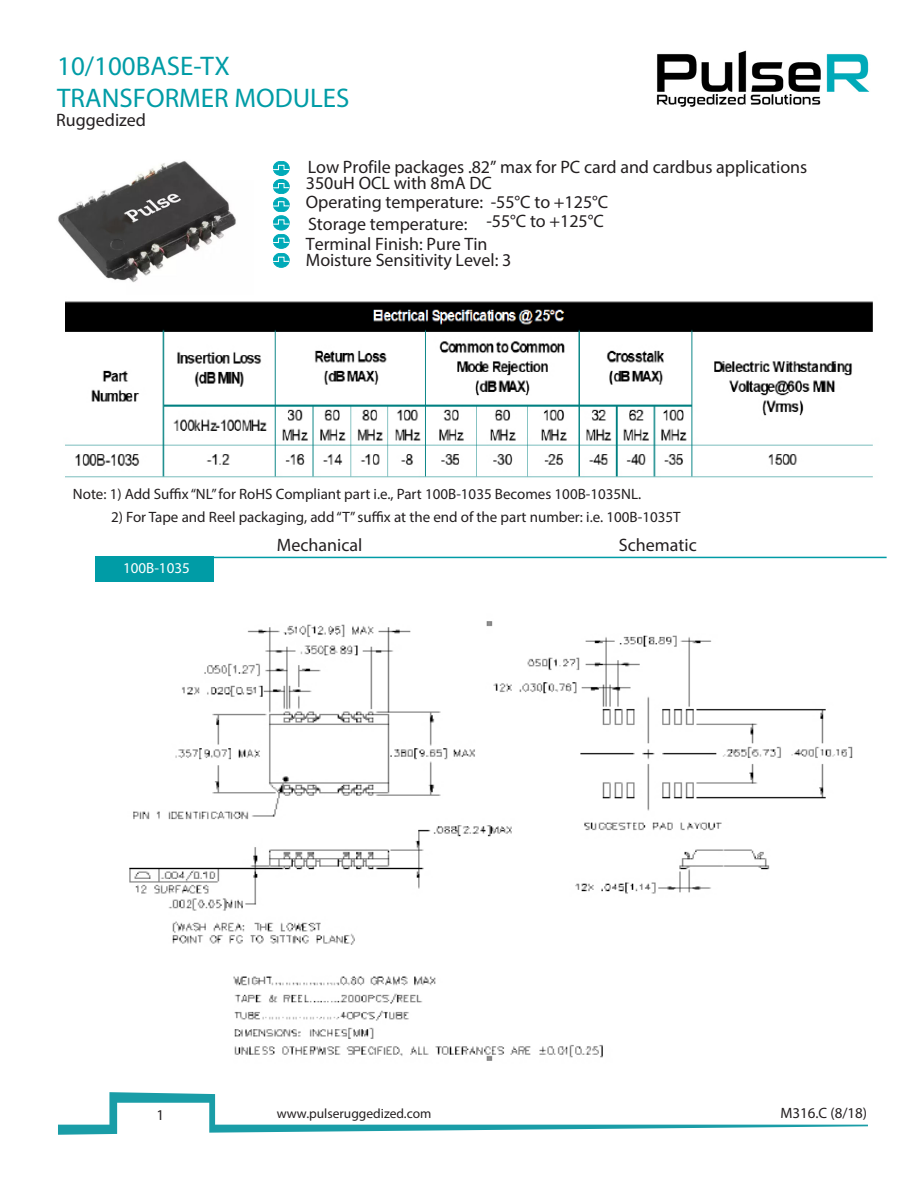
<style>
.page{position:relative;width:918px;height:1188px;background:#fff}
.page>*{position:absolute;margin:0;border:0;box-sizing:border-box;transform-origin:0 0}
.t1{font:27px "Myriad Pro";color:#009ca6}
.t2{font:18px "Myriad Pro";letter-spacing:-.005em;color:#231f20}
.t3{font:15px "Myriad Pro";color:#231f20}
.t4{font:15px "Myriad Pro";color:#fff}
.t5{font:13.5px "Myriad Pro";color:#231f20}
</style>
<div class="page">
<img style="left:65px;top:301px;width:808px;height:177px">
<svg style="left:58px;top:1092px;width:810px;height:43px"></svg>
<div style="left:96px;top:557px;width:118px;height:25px;background:#009ca6"></div>
<hr style="left:205px;top:557px;width:682px;height:1px;background:#009ca6">
<svg style="left:273px;top:161px;width:17px;height:15px"></svg>
<svg style="left:273px;top:161px;width:16px;height:14px"></svg>
<div style="left:273px;top:161px;width:16px;height:15px;border:1px solid #00aab8;border-radius:50%"></div>
<svg style="left:273px;top:165px;width:16px;height:5px"></svg>
<svg style="left:273px;top:179px;width:17px;height:15px"></svg>
<div style="left:273px;top:179px;width:16px;height:15px;background:#00aab8;border-radius:50%"></div>
<div style="left:273px;top:179px;width:16px;height:15px;border:1px solid #00aab8;border-radius:50%"></div>
<svg style="left:273px;top:183px;width:16px;height:6px"></svg>
<svg style="left:273px;top:197px;width:17px;height:15px"></svg>
<div style="left:273px;top:198px;width:16px;height:14px;background:#00aab8;border-radius:50%"></div>
<div style="left:273px;top:198px;width:16px;height:14px;border:1px solid #00aab8;border-radius:50%"></div>
<svg style="left:273px;top:201px;width:16px;height:6px"></svg>
<svg style="left:273px;top:253px;width:17px;height:15px"></svg>
<div style="left:273px;top:253px;width:16px;height:14px;background:#00aab8;border-radius:50%"></div>
<div style="left:273px;top:253px;width:16px;height:14px;border:1px solid #00aab8;border-radius:50%"></div>
<svg style="left:273px;top:256px;width:16px;height:6px"></svg>
<svg style="left:273px;top:215px;width:17px;height:16px"></svg>
<div style="left:273px;top:216px;width:16px;height:14px;background:#00aab8;border-radius:50%"></div>
<div style="left:273px;top:216px;width:16px;height:14px;border:1px solid #00aab8;border-radius:50%"></div>
<svg style="left:273px;top:219px;width:16px;height:6px"></svg>
<svg style="left:273px;top:234px;width:17px;height:15px"></svg>
<div style="left:273px;top:234px;width:16px;height:14px;background:#00aab8;border-radius:50%"></div>
<div style="left:273px;top:234px;width:16px;height:14px;border:1px solid #00aab8;border-radius:50%"></div>
<svg style="left:273px;top:237px;width:16px;height:6px"></svg>
<img style="left:58px;top:161px;width:178px;height:122px">
<img style="left:656px;top:50px;width:214px;height:57px">
<img style="left:129px;top:621px;width:724px;height:440px">
<p class="t1" style="left:57px;top:50px;width:174px">10/100BASE-TX</p>
<p class="t1" style="left:57px;top:81px;width:294px">TRANSFORMER MODULES</p>
<p class="t2" style="left:56px;top:109px;width:91px">Ruggedized</p>
<p class="t2" style="left:308px;top:156px;width:501px">Low Profile packages .82” max for PC card and cardbus applications</p>
<p class="t2" style="left:306px;top:172px;width:187px">350uH OCL with 8mA DC</p>
<p class="t2" style="left:306px;top:191px;width:304px">Operating temperature: -55°C to +125°C</p>
<p class="t2" style="left:308px;top:213px;width:297px">Storage temperature: -55°C to +125°C</p>
<p class="t2" style="left:306px;top:233px;width:183px">Terminal Finish: Pure Tin</p>
<p class="t2" style="left:306px;top:249px;width:207px">Moisture Sensitivity Level: 3</p>
<p class="t3" style="left:73px;top:485px;width:570px">Note: 1) Add Suffix “NL” for RoHS Compliant part i.e., Part 100B-1035 Becomes 100B-1035NL.</p>
<p class="t3" style="left:111px;top:508px;width:571px">2) For Tape and Reel packaging, add “T” suffix at the end of the part number: i.e. 100B-1035T</p>
<p class="t4" style="left:123px;top:558px;width:68px">100B-1035</p>
<p class="t2" style="left:277px;top:533px;width:87px">Mechanical</p>
<p class="t2" style="left:619px;top:533px;width:79px">Schematic</p>
<p class="t3" style="left:157px;top:1106px;width:9px">1</p>
<p class="t5" style="left:277px;top:1105px;width:156px">www.pulseruggedized.com</p>
<p class="t3" style="left:780px;top:1104px;width:88px">M316.C (8/18)</p>
</div>
